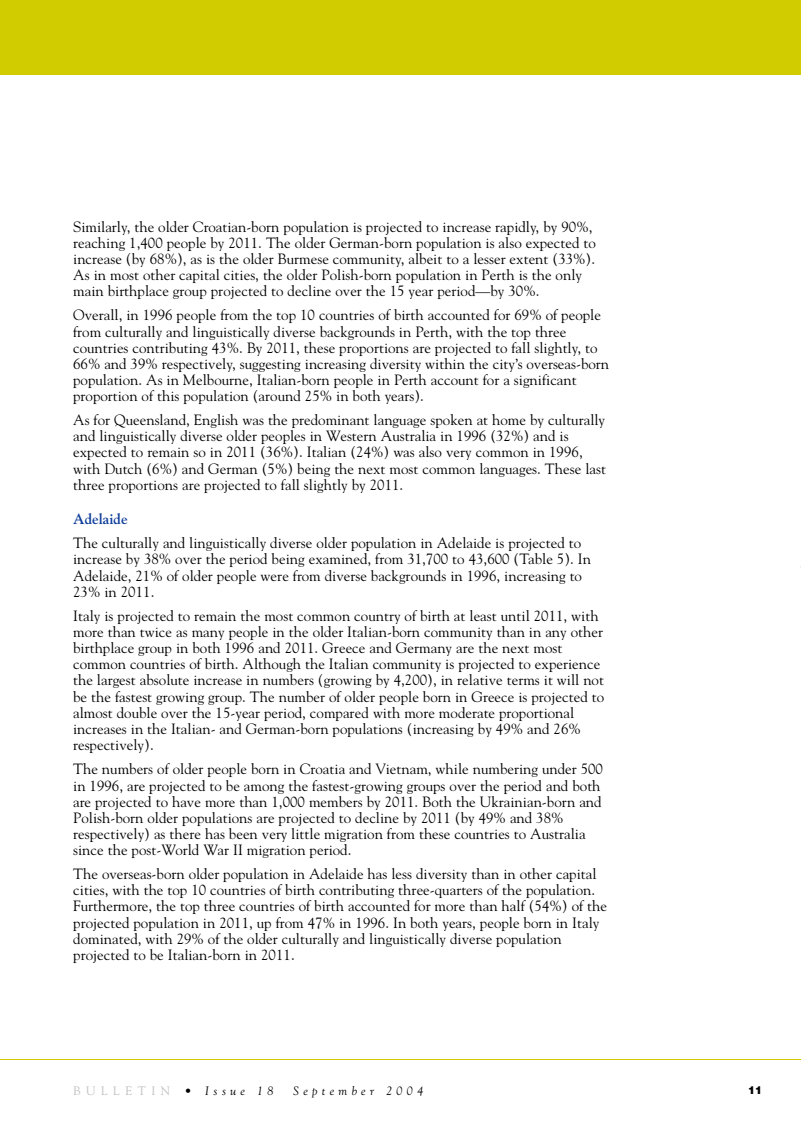
<style>
.page{position:relative;width:801px;height:1132px;background:#fff}
.page>*{position:absolute;margin:0;border:0;box-sizing:border-box;transform-origin:0 0}
.t1{font:14.85px/16.2px "Goudy";color:#000}
.t2{font:700 14.85px "Goudy";color:#0f3e9a}
.t3{font:12.15px "Goudy";color:#bfbfbf}
.t4{font:italic 12.15px "Goudy";letter-spacing:.355em;color:#000}
.t5{font:900 10.8px "Helvetica";color:#000}
.s1{color:#000}
.s2{font-style:italic;color:#000}
</style>
<div class="page">
<div style="left:0;top:0;width:800px;height:75px;background:#d1cc00"></div>
<hr style="left:0;top:1058px;width:800px;height:1px;background:#d1cc00">
<p class="t1" style="left:73px;top:219px;width:524px">Similarly, the older Croatian-born population is projected to increase rapidly, by 90%, reaching 1,400 people by 2011. The older German-born population is also expected to increase (by 68%), as is the older Burmese community, albeit to a lesser extent (33%).<br>As in most other capital cities, the older Polish-born population in Perth is the only main birthplace group projected to decline over the 15 year period—by 30%.</p>
<p class="t1" style="left:73px;top:308px;width:537px">Overall, in 1996 people from the top 10 countries of birth accounted for 69% of people from culturally and linguistically diverse backgrounds in Perth, with the top three countries contributing 43%. By 2011, these proportions are projected to fall slightly, to 66% and 39% respectively, suggesting increasing diversity within the city’s overseas-born population. As in Melbourne, Italian-born people in Perth account for a significant proportion of this population (around 25% in both years).</p>
<p class="t1" style="left:73px;top:413px;width:534px">As for Queensland, English was the predominant language spoken at home by culturally and linguistically diverse older peoples in Western Australia in 1996 (32%) and is expected to remain so in 2011 (36%). Italian (24%) was also very common in 1996, with Dutch (6%) and German (5%) being the next most common languages. These last three proportions are projected to fall slightly by 2011.</p>
<p class="t2" style="left:73px;top:513px;width:56px">Adelaide</p>
<p class="t1" style="left:73px;top:536px;width:519px">The culturally and linguistically diverse older population in Adelaide is projected to increase by 38% over the period being examined, from 31,700 to 43,600 (Table 5). In Adelaide, 21% of older people were from diverse backgrounds in 1996, increasing to 23% in 2011.</p>
<p class="t1" style="left:73px;top:608px;width:532px">Italy is projected to remain the most common country of birth at least until 2011, with more than twice as many people in the older Italian-born community than in any other birthplace group in both 1996 and 2011. Greece and Germany are the next most common countries of birth. Although the Italian community is projected to experience the largest absolute increase in numbers (growing by 4,200), in relative terms it will not be the fastest growing group. The number of older people born in Greece is projected to almost double over the 15-year period, compared with more moderate proportional increases in the Italian- and German-born populations (increasing by 49% and 26% respectively).</p>
<p class="t1" style="left:73px;top:762px;width:531px">The numbers of older people born in Croatia and Vietnam, while numbering under 500 in 1996, are projected to be among the fastest-growing groups over the period and both are projected to have more than 1,000 members by 2011. Both the Ukrainian-born and Polish-born older populations are projected to decline by 2011 (by 49% and 38% respectively) as there has been very little migration from these countries to Australia since the post-World War II migration period.</p>
<p class="t1" style="left:73px;top:866px;width:535px">The overseas-born older population in Adelaide has less diversity than in other capital cities, with the top 10 countries of birth contributing three-quarters of the population.<br>Furthermore, the top three countries of birth accounted for more than half (54%) of the projected population in 2011, up from 47% in 1996. In both years, people born in Italy dominated, with 29% of the older culturally and linguistically diverse population projected to be Italian-born in 2011.</p>
<p class="t3" style="left:73px;top:1085px;width:202px">B U L L E T I N <span class="s1">•</span> <span class="s2">Issue 18</span></p>
<p class="t4" style="left:293px;top:1085px;width:132px">September 2004</p>
<p class="t5" style="left:747px;top:1085px;width:16px">11</p>
</div>
